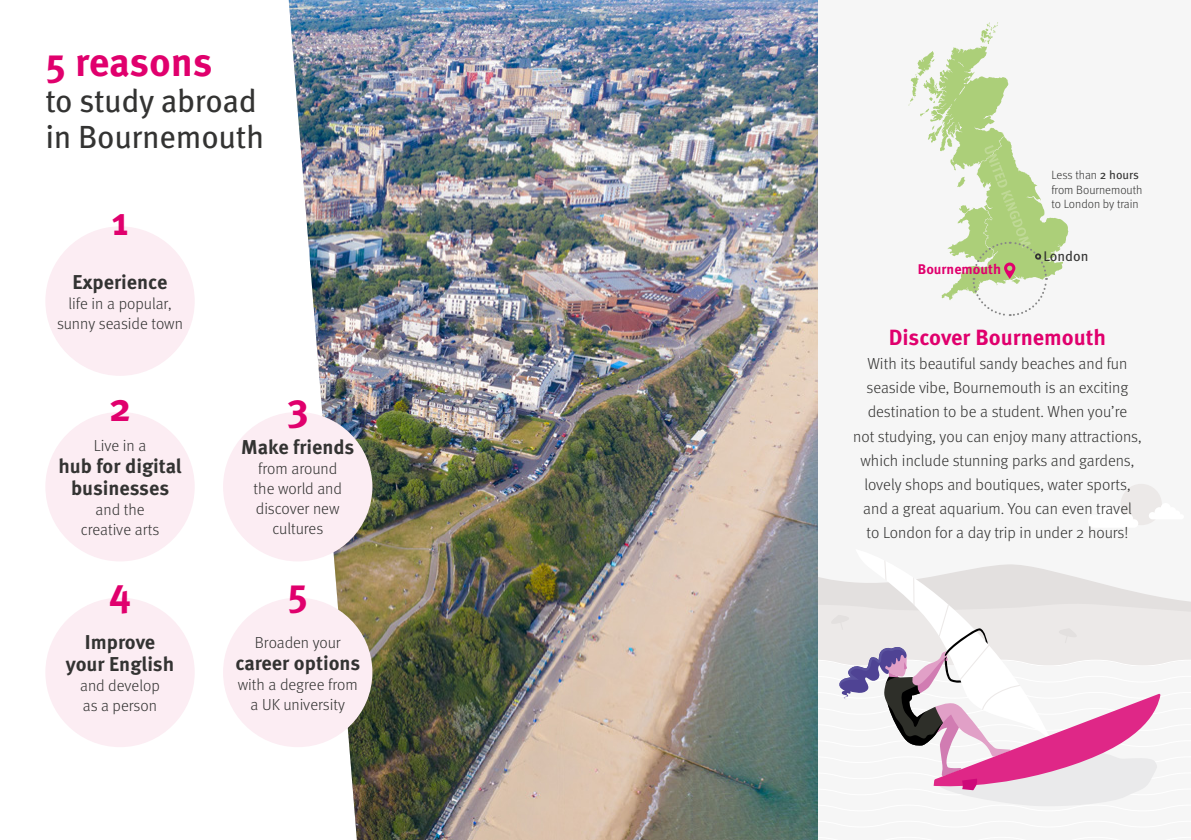
<style>
.page{position:relative;width:1191px;height:840px;background:#fff}
.page>*{position:absolute;margin:0;border:0;box-sizing:border-box;transform-origin:0 0}
.t1{font:700 40px "Meta Pro";letter-spacing:-.01em;color:#e0006d}
.t2{font:32px/36px "Meta Pro";letter-spacing:-.01em;color:#333332}
.t3{font:700 22px "Meta Pro";color:#e0006d}
.t4{font:700 20px/22px "Meta Pro";color:#333332;text-align:center}
.t5{font:300 16px/20px "Meta Pro";color:#333332;text-align:center}
.t6{font:700 14px "Meta Pro";color:#e0006d}
.t7{font:14px "Meta Pro";color:#333332}
.t8{font:300 12px/14.4px "Meta Pro";color:#333332}
.s1{font-weight:400}
</style>
<div class="page">
<img style="left:289px;top:0;width:529px;height:839px">
<div style="left:818px;top:0;width:373px;height:839px;background:#f6f6f6"></div>
<div style="left:1120px;top:483px;width:41px;height:42px;background:#ece9e8;border-radius:50%"></div>
<svg style="left:1120px;top:507px;width:18px;height:18px"></svg>
<svg style="left:1149px;top:502px;width:13px;height:17px"></svg>
<svg style="left:818px;top:564px;width:373px;height:242px"></svg>
<div style="left:45px;top:226px;width:150px;height:149px;background:#fcedf3;border-radius:50%"></div>
<div style="left:45px;top:412px;width:150px;height:149px;background:#fcedf3;border-radius:50%"></div>
<div style="left:45px;top:597px;width:150px;height:149px;background:#fcedf3;border-radius:50%"></div>
<div style="left:223px;top:412px;width:149px;height:149px;background:#fcedf3;border-radius:50%"></div>
<div style="left:223px;top:597px;width:149px;height:149px;background:#fcedf3;border-radius:50%"></div>
<svg style="left:908px;top:22px;width:160px;height:294px"></svg>
<h1 class="t1" style="left:45px;top:31px;width:168px">5 reasons</h1>
<h2 class="t2" style="left:45px;top:81px;width:220px">to study abroad in Bournemouth</h2>
<h1 class="t1" style="left:111px;top:190px;width:19px">1</h1>
<p class="t4" style="left:72px;top:269px;width:97px">Experience</p>
<p class="t5" style="left:57px;top:292px;width:127px">life in a popular, sunny seaside town</p>
<h1 class="t1" style="left:109px;top:375px;width:24px">2</h1>
<p class="t5" style="left:94px;top:434px;width:54px">Live in a</p>
<p class="t4" style="left:58px;top:453px;width:125px">hub for digital businesses</p>
<p class="t5" style="left:81px;top:498px;width:80px">and the creative arts</p>
<h1 class="t1" style="left:109px;top:560px;width:23px">4</h1>
<p class="t4" style="left:66px;top:629px;width:110px">Improve your English</p>
<p class="t5" style="left:80px;top:674px;width:81px;text-align:left">and develop as a person</p>
<h1 class="t1" style="left:287px;top:375px;width:23px">3</h1>
<p class="t4" style="left:241px;top:435px;width:115px">Make friends</p>
<p class="t5" style="left:254px;top:458px;width:90px">from around the world and discover new cultures</p>
<h1 class="t1" style="left:287px;top:560px;width:22px">5</h1>
<p class="t5" style="left:255px;top:630px;width:87px">Broaden your</p>
<p class="t4" style="left:235px;top:650px;width:126px">career options</p>
<p class="t5" style="left:238px;top:672px;width:121px">with a degree from a UK university</p>
<p class="t6" style="left:917px;top:257px;width:85px">Bournemouth</p>
<p class="t8" style="left:1051px;top:167px;width:93px">Less than <span class="s1">2 hours </span>from Bournemouth to London by train</p>
<p class="t7" style="left:1043px;top:246px;width:47px">London</p>
<h3 class="t3" style="left:888px;top:320px;width:219px">Discover Bournemouth</h3>
<p class="t5" style="left:853px;top:351px;width:290px;line-height:24px">With its beautiful sandy beaches and fun seaside vibe, Bournemouth is an exciting destination to be a student. When you’re<br>not studying, you can enjoy many attractions, which include stunning parks and gardens, lovely shops and boutiques, water sports, and a great aquarium. You can even travel<br>to London for a day trip in under 2 hours!</p>
</div>
